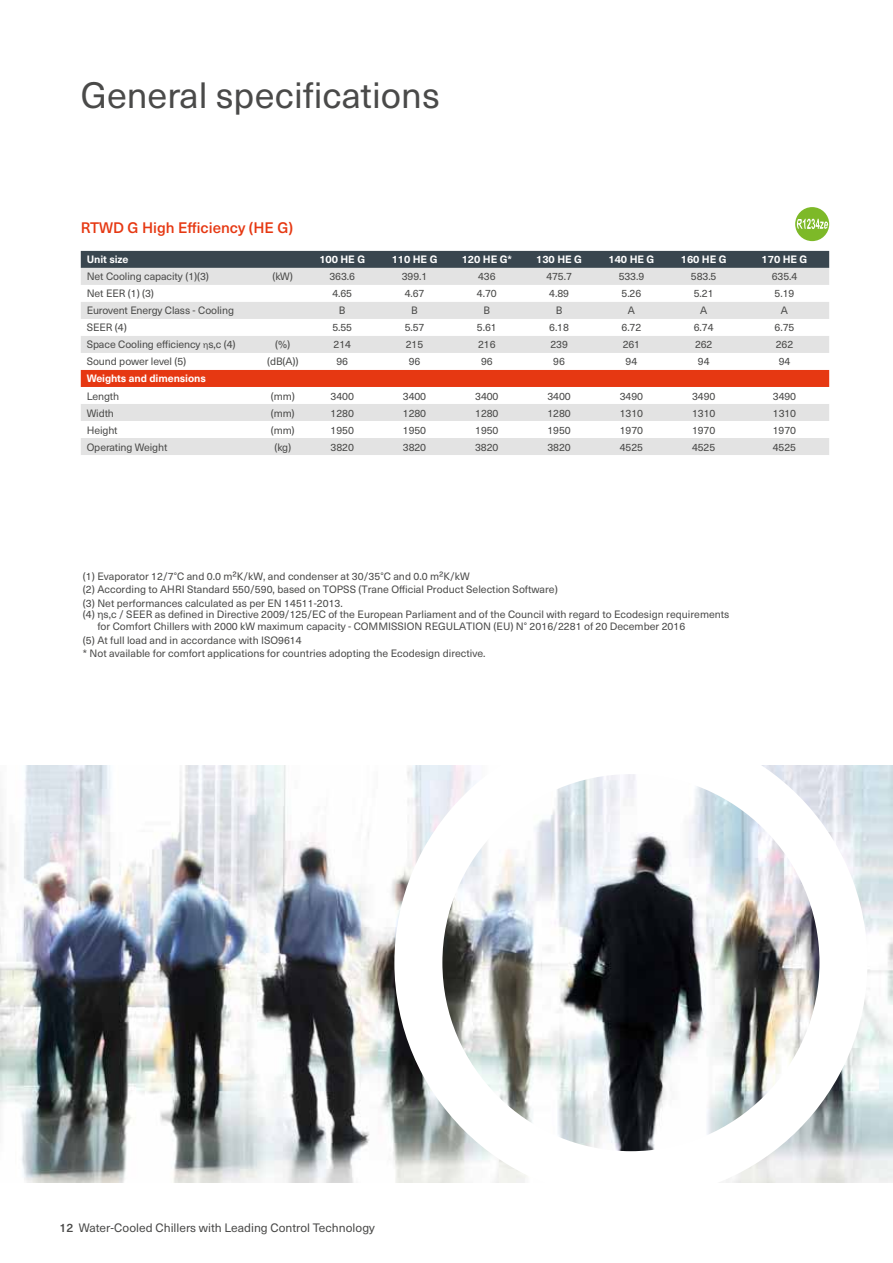
<style>
.page{position:relative;width:893px;height:1263px;background:#fff}
.page>*{position:absolute;margin:0;border:0;box-sizing:border-box;transform-origin:0 0}
.t1{font:36px "Neue Haas Unica W1 G";color:#4a4a49}
.t2{font:500 15px "Neue Haas Unica W1 G";color:#e63812}
.t3{font:12px "Neue Haas Unica W1 G";color:#4a4a49}
.t4{font:10.5px/13.4px "Neue Haas Unica W1 G";color:#4a4a49}
.t5{font:700 10.5px "Neue Haas Unica W1 G";letter-spacing:-.01em;color:#fff}
.s1{font-size:9px}
.s2{font-weight:500}
</style>
<div class="page">
<img style="left:0;top:765px;width:893px;height:417px">
<div style="left:795px;top:207px;width:34px;height:34px;background:#7db928;border-radius:50%"></div>
<svg style="left:796px;top:219px;width:32px;height:10px"></svg>
<div style="left:81px;top:251px;width:748px;height:17px;background:#39464f"></div>
<svg style="left:81px;top:268px;width:748px;height:187px"></svg>
<div style="left:81px;top:370px;width:748px;height:17px;background:#e63812"></div>
<div style="left:394px;top:726px;width:473px;height:473px;border:48px solid #fff;border-radius:50%"></div>
<h1 class="t1" style="left:81px;top:69px;width:360px">General specifications</h1>
<h2 class="t2" style="left:81px;top:216px;width:214px">RTWD G High Efficiency (HE G)</h2>
<p class="t5" style="left:87px;top:252px;width:43px">Unit size</p>
<p class="t5" style="left:319px;top:252px;width:47px">100 HE G</p>
<p class="t5" style="left:392px;top:252px;width:47px">110 HE G</p>
<p class="t5" style="left:462px;top:252px;width:52px">120 HE G*</p>
<p class="t5" style="left:536px;top:252px;width:47px">130 HE G</p>
<p class="t5" style="left:609px;top:252px;width:47px">140 HE G</p>
<p class="t5" style="left:681px;top:252px;width:47px">160 HE G</p>
<p class="t5" style="left:762px;top:252px;width:47px">170 HE G</p>
<p class="t4" style="left:87px;top:269px;width:124px">Net Cooling capacity (1)(3)</p>
<p class="t4" style="left:272px;top:269px;width:22px">(kW)</p>
<p class="t4" style="left:329px;top:269px;width:27px">363.6</p>
<p class="t4" style="left:402px;top:269px;width:27px">399.1</p>
<p class="t4" style="left:478px;top:269px;width:19px">436</p>
<p class="t4" style="left:546px;top:269px;width:27px">475.7</p>
<p class="t4" style="left:619px;top:269px;width:27px">533.9</p>
<p class="t4" style="left:691px;top:269px;width:27px">583.5</p>
<p class="t4" style="left:772px;top:269px;width:27px">635.4</p>
<p class="t4" style="left:87px;top:286px;width:69px">Net EER (1) (3)</p>
<p class="t4" style="left:332px;top:286px;width:21px">4.65</p>
<p class="t4" style="left:405px;top:286px;width:21px">4.67</p>
<p class="t4" style="left:477px;top:286px;width:21px">4.70</p>
<p class="t4" style="left:549px;top:286px;width:21px">4.89</p>
<p class="t4" style="left:622px;top:286px;width:21px">5.26</p>
<p class="t4" style="left:694px;top:286px;width:21px">5.21</p>
<p class="t4" style="left:775px;top:286px;width:21px">5.19</p>
<p class="t4" style="left:87px;top:303px;width:149px">Eurovent Energy Class - Cooling</p>
<p class="t4" style="left:339px;top:303px;width:8px">B</p>
<p class="t4" style="left:411px;top:303px;width:8px">B</p>
<p class="t4" style="left:484px;top:303px;width:8px">B</p>
<p class="t4" style="left:556px;top:303px;width:8px">B</p>
<p class="t4" style="left:628px;top:303px;width:9px">A</p>
<p class="t4" style="left:700px;top:303px;width:9px">A</p>
<p class="t4" style="left:781px;top:303px;width:9px">A</p>
<p class="t4" style="left:87px;top:320px;width:42px">SEER (4)</p>
<p class="t4" style="left:332px;top:320px;width:21px">5.55</p>
<p class="t4" style="left:405px;top:320px;width:21px">5.57</p>
<p class="t4" style="left:477px;top:320px;width:21px">5.61</p>
<p class="t4" style="left:549px;top:320px;width:21px">6.18</p>
<p class="t4" style="left:621px;top:320px;width:21px">6.72</p>
<p class="t4" style="left:694px;top:320px;width:21px">6.74</p>
<p class="t4" style="left:775px;top:320px;width:21px">6.75</p>
<p class="t4" style="left:87px;top:337px;width:150px">Space Cooling efficiency <span class="s1">η</span>s,c (4)</p>
<p class="t4" style="left:275px;top:337px;width:16px">(%)</p>
<p class="t4" style="left:334px;top:337px;width:19px">214</p>
<p class="t4" style="left:406px;top:337px;width:19px">215</p>
<p class="t4" style="left:478px;top:337px;width:19px">216</p>
<p class="t4" style="left:550px;top:337px;width:19px">239</p>
<p class="t4" style="left:623px;top:337px;width:19px">261</p>
<p class="t4" style="left:695px;top:337px;width:19px">262</p>
<p class="t4" style="left:776px;top:337px;width:19px">262</p>
<p class="t4" style="left:87px;top:354px;width:101px">Sound power level (5)</p>
<p class="t4" style="left:267px;top:354px;width:33px">(dB(A))</p>
<p class="t4" style="left:336px;top:354px;width:13px">96</p>
<p class="t4" style="left:409px;top:354px;width:13px">96</p>
<p class="t4" style="left:481px;top:354px;width:13px">96</p>
<p class="t4" style="left:553px;top:354px;width:13px">96</p>
<p class="t4" style="left:626px;top:354px;width:13px">94</p>
<p class="t4" style="left:698px;top:354px;width:13px">94</p>
<p class="t4" style="left:779px;top:354px;width:13px">94</p>
<p class="t5" style="left:87px;top:371px;width:121px">Weights and dimensions</p>
<p class="t4" style="left:87px;top:388px;width:34px">Length</p>
<p class="t4" style="left:271px;top:388px;width:25px">(mm)</p>
<p class="t4" style="left:331px;top:388px;width:25px">3400</p>
<p class="t4" style="left:403px;top:388px;width:25px">3400</p>
<p class="t4" style="left:475px;top:388px;width:25px">3400</p>
<p class="t4" style="left:547px;top:388px;width:25px">3400</p>
<p class="t4" style="left:620px;top:388px;width:25px">3490</p>
<p class="t4" style="left:692px;top:388px;width:25px">3490</p>
<p class="t4" style="left:773px;top:388px;width:25px">3490</p>
<p class="t4" style="left:87px;top:405px;width:29px">Width</p>
<p class="t4" style="left:271px;top:405px;width:25px">(mm)</p>
<p class="t4" style="left:331px;top:405px;width:25px">1280</p>
<p class="t4" style="left:403px;top:405px;width:25px">1280</p>
<p class="t4" style="left:475px;top:405px;width:25px">1280</p>
<p class="t4" style="left:547px;top:405px;width:25px">1280</p>
<p class="t4" style="left:620px;top:405px;width:25px">1310</p>
<p class="t4" style="left:692px;top:405px;width:25px">1310</p>
<p class="t4" style="left:773px;top:405px;width:25px">1310</p>
<p class="t4" style="left:87px;top:423px;width:32px">Height</p>
<p class="t4" style="left:271px;top:423px;width:25px">(mm)</p>
<p class="t4" style="left:331px;top:423px;width:25px">1950</p>
<p class="t4" style="left:403px;top:423px;width:25px">1950</p>
<p class="t4" style="left:475px;top:423px;width:25px">1950</p>
<p class="t4" style="left:547px;top:423px;width:25px">1950</p>
<p class="t4" style="left:620px;top:423px;width:25px">1970</p>
<p class="t4" style="left:692px;top:423px;width:25px">1970</p>
<p class="t4" style="left:773px;top:423px;width:25px">1970</p>
<p class="t4" style="left:87px;top:440px;width:82px">Operating Weight</p>
<p class="t4" style="left:274px;top:440px;width:18px">(kg)</p>
<p class="t4" style="left:331px;top:440px;width:25px">3820</p>
<p class="t4" style="left:403px;top:440px;width:25px">3820</p>
<p class="t4" style="left:475px;top:440px;width:25px">3820</p>
<p class="t4" style="left:547px;top:440px;width:25px">3820</p>
<p class="t4" style="left:620px;top:440px;width:25px">4525</p>
<p class="t4" style="left:692px;top:440px;width:25px">4525</p>
<p class="t4" style="left:773px;top:440px;width:25px">4525</p>
<p class="t4" style="left:83px;top:569px;width:476px">(1) Evaporator 12/7°C and 0.0 m²K/kW, and condenser at 30/35°C and 0.0 m²K/kW<br>(2) According to AHRI Standard 550/590, based on TOPSS (Trane Official Product Selection Software) (3) Net performances calculated as per EN 14511-2013.</p>
<p class="t4" style="left:83px;top:607px;width:648px">(4) ηs,c / SEER as defined in Directive 2009/125/EC of the European Parliament and of the Council with regard to Ecodesign requirements</p>
<p class="t4" style="left:97px;top:619px;width:589px">for Comfort Chillers with 2000 kW maximum capacity - COMMISSION REGULATION (EU) N° 2016/2281 of 20 December 2016</p>
<p class="t4" style="left:83px;top:633px;width:220px">(5) At full load and in accordance with ISO9614</p>
<p class="t4" style="left:83px;top:646px;width:404px">* Not available for comfort applications for countries adopting the Ecodesign directive.</p>
<p class="t3" style="left:60px;top:1218px;width:317px"><span class="s2">12</span> Water-Cooled Chillers with Leading Control Technology</p>
</div>
